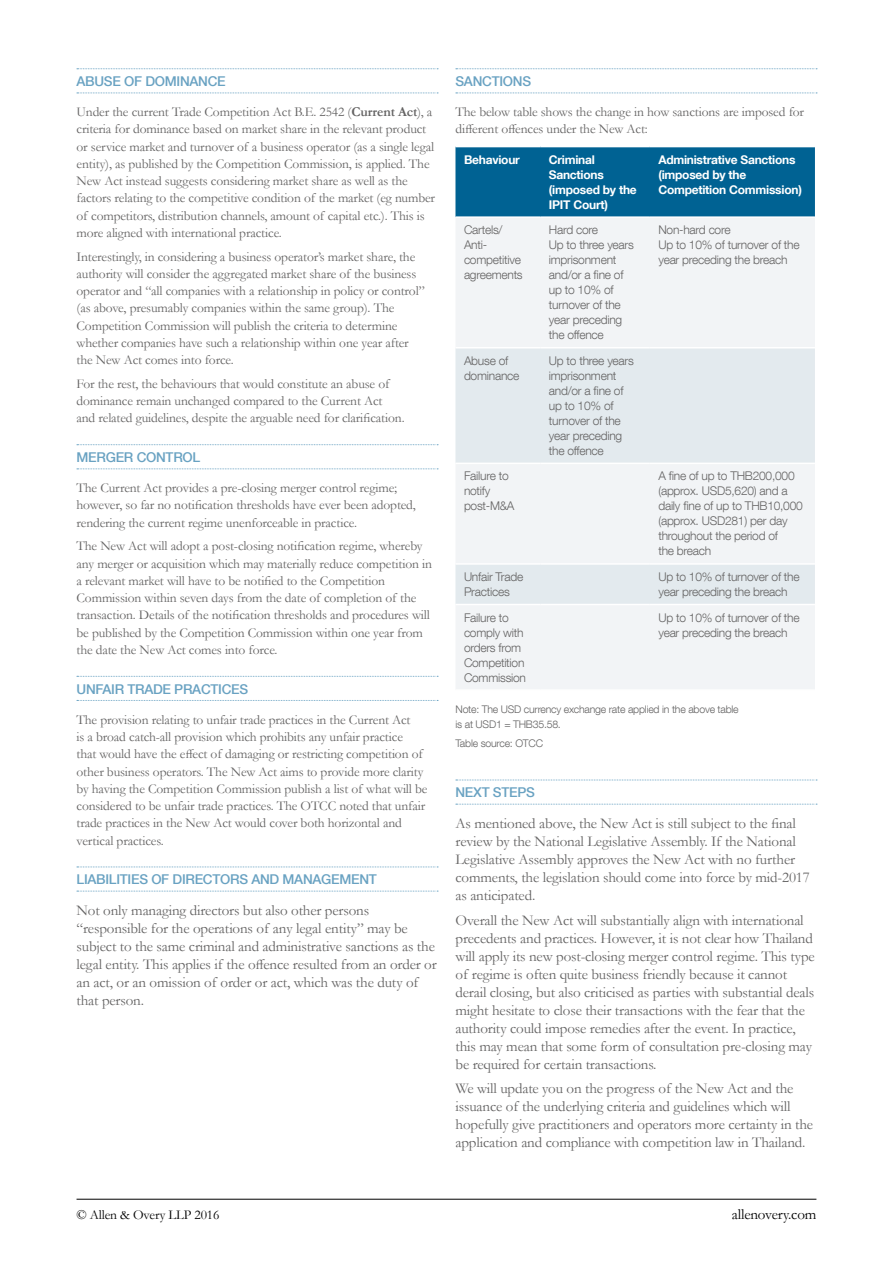
<style>
.page{position:relative;width:893px;height:1263px;background:#fff}
.page>*{position:absolute;margin:0;border:0;box-sizing:border-box;transform-origin:0 0}
.t1{font:15px/18px "Garamond AO";letter-spacing:-.01em;color:#646363}
.t2{font:15px "Garamond AO";letter-spacing:-.01em;color:#000}
.t3{font:13.5px/17.2px "Garamond AO";letter-spacing:-.01em;color:#646363}
.t4{font:500 13.5px "Helvetica Neue LT Com";letter-spacing:-.02em;color:#69a2c2}
.t5{font:13.5px "Garamond AO";letter-spacing:-.01em;color:#000}
.t6{font:300 12px/15px "Helvetica Neue LT Com";letter-spacing:-.02em;color:#646363}
.t7{font:700 12px/15px "Helvetica Neue LT Com";letter-spacing:-.02em;color:#fff}
.t8{font:300 10.5px/15px "Helvetica Neue LT Com";letter-spacing:-.02em;color:#646363}
.s1{font-weight:700}
</style>
<div class="page">
<hr style="left:77px;top:1199px;width:739px;height:1px;background:#000">
<svg style="left:77px;top:68px;width:361px;height:1px"></svg>
<svg style="left:77px;top:93px;width:361px;height:1px"></svg>
<svg style="left:77px;top:444px;width:361px;height:1px"></svg>
<svg style="left:77px;top:468px;width:361px;height:1px"></svg>
<svg style="left:77px;top:676px;width:361px;height:1px"></svg>
<svg style="left:77px;top:700px;width:361px;height:1px"></svg>
<svg style="left:77px;top:866px;width:361px;height:1px"></svg>
<svg style="left:77px;top:891px;width:361px;height:1px"></svg>
<svg style="left:456px;top:68px;width:361px;height:1px"></svg>
<svg style="left:456px;top:93px;width:361px;height:1px"></svg>
<svg style="left:456px;top:780px;width:361px;height:1px"></svg>
<svg style="left:456px;top:804px;width:361px;height:1px"></svg>
<div style="left:455px;top:147px;width:360px;height:69px;background:#006293"></div>
<div style="left:456px;top:218px;width:359px;height:471px;background:#f2f4f6"></div>
<svg style="left:455px;top:348px;width:360px;height:256px;fill:#e3eaee"></svg>
<hr style="left:455px;top:347px;width:85px;height:1px;background:#fff">
<hr style="left:540px;top:347px;width:110px;height:1px;background:#fff">
<hr style="left:650px;top:347px;width:165px;height:1px;background:#fff">
<hr style="left:455px;top:463px;width:85px;height:1px;background:#fff">
<hr style="left:540px;top:463px;width:110px;height:1px;background:#fff">
<hr style="left:650px;top:463px;width:165px;height:1px;background:#fff">
<hr style="left:455px;top:563px;width:85px;height:2px;background:#fff">
<hr style="left:540px;top:563px;width:110px;height:2px;background:#fff">
<hr style="left:650px;top:563px;width:165px;height:2px;background:#fff">
<hr style="left:455px;top:604px;width:85px;height:1px;background:#fff">
<hr style="left:540px;top:604px;width:110px;height:1px;background:#fff">
<hr style="left:650px;top:604px;width:165px;height:1px;background:#fff">
<p class="t4" style="left:77px;top:73px;width:151px">ABUSE OF DOMINANCE</p>
<p class="t3" style="left:77px;top:103px;width:360px">Under the current Trade Competition Act B.E. 2542 (<span class="s1">Current Act</span>), a criteria for dominance based on market share in the relevant product or service market and turnover of a business operator (as a single legal entity), as published by the Competition Commission, is applied. The New Act instead suggests considering market share as well as the factors relating to the competitive condition of the market (eg number of competitors, distribution channels, amount of capital etc.). This is more aligned with international practice.</p>
<p class="t3" style="left:77px;top:247px;width:350px">Interestingly, in considering a business operator’s market share, the authority will consider the aggregated market share of the business operator and “all companies with a relationship in policy or control” (as above, presumably companies within the same group). The Competition Commission will publish the criteria to determine whether companies have such a relationship within one year after the New Act comes into force.</p>
<p class="t3" style="left:77px;top:375px;width:330px">For the rest, the behaviours that would constitute an abuse of dominance remain unchanged compared to the Current Act and related guidelines, despite the arguable need for clarification.</p>
<p class="t4" style="left:77px;top:449px;width:125px">MERGER CONTROL</p>
<p class="t3" style="left:77px;top:479px;width:341px">The Current Act provides a pre-closing merger control regime; however, so far no notification thresholds have ever been adopted, rendering the current regime unenforceable in practice.</p>
<p class="t3" style="left:77px;top:537px;width:357px">The New Act will adopt a post-closing notification regime, whereby any merger or acquisition which may materially reduce competition in a relevant market will have to be notified to the Competition Commission within seven days from the date of completion of the transaction. Details of the notification thresholds and procedures will be published by the Competition Commission within one year from the date the New Act comes into force.</p>
<p class="t4" style="left:77px;top:681px;width:173px">UNFAIR TRADE PRACTICES</p>
<p class="t3" style="left:77px;top:710px;width:352px">The provision relating to unfair trade practices in the Current Act<br>is a broad catch-all provision which prohibits any unfair practice<br>that would have the effect of damaging or restricting competition of other business operators. The New Act aims to provide more clarity by having the Competition Commission publish a list of what will be considered to be unfair trade practices. The OTCC noted that unfair trade practices in the New Act would cover both horizontal and vertical practices.</p>
<p class="t4" style="left:77px;top:871px;width:302px">LIABILITIES OF DIRECTORS AND MANAGEMENT</p>
<p class="t1" style="left:77px;top:901px;width:362px">Not only managing directors but also other persons “responsible for the operations of any legal entity” may be subject to the same criminal and administrative sanctions as the legal entity. This applies if the offence resulted from an order or an act, or an omission of order or act, which was the duty of that person.</p>
<p class="t4" style="left:455px;top:73px;width:77px">SANCTIONS</p>
<p class="t3" style="left:455px;top:103px;width:350px">The below table shows the change in how sanctions are imposed for different offences under the New Act:</p>
<p class="t7" style="left:464px;top:152px;width:57px">Behaviour</p>
<p class="t7" style="left:549px;top:152px;width:89px">Criminal<br>Sanctions (imposed by the<br>IPIT Court)</p>
<p class="t7" style="left:658px;top:152px;width:145px">Administrative Sanctions (imposed by the<br>Competition Commission)</p>
<p class="t6" style="left:464px;top:222px;width:60px">Cartels/<br>Anti&shy;competitive agreements</p>
<p class="t6" style="left:549px;top:222px;width:87px">Hard core<br>Up to three years imprisonment and/or a fine of up to 10% of turnover of the year preceding the offence</p>
<p class="t6" style="left:658px;top:222px;width:143px">Non-hard core<br>Up to 10% of turnover of the year preceding the breach</p>
<p class="t6" style="left:464px;top:353px;width:57px">Abuse of dominance</p>
<p class="t6" style="left:549px;top:353px;width:87px">Up to three years imprisonment and/or a fine of up to 10% of turnover of the year preceding the offence</p>
<p class="t6" style="left:464px;top:468px;width:52px">Failure to notify post-M&amp;A</p>
<p class="t6" style="left:658px;top:468px;width:146px">A fine of up to THB200,000 (approx. USD5,620) and a daily fine of up to THB10,000 (approx. USD281) per day throughout the period of<br>the breach</p>
<p class="t6" style="left:464px;top:569px;width:61px">Unfair Trade<br>Practices</p>
<p class="t6" style="left:658px;top:569px;width:143px">Up to 10% of turnover of the year preceding the breach</p>
<p class="t6" style="left:464px;top:609px;width:64px">Failure to comply with orders from<br>Competition<br>Commission</p>
<p class="t6" style="left:658px;top:609px;width:143px">Up to 10% of turnover of the year preceding the breach</p>
<p class="t8" style="left:455px;top:701px;width:285px">Note: The USD currency exchange rate applied in the above table is at USD1 = THB35.58.</p>
<p class="t8" style="left:455px;top:735px;width:89px">Table source: OTCC</p>
<p class="t4" style="left:455px;top:784px;width:81px">NEXT STEPS</p>
<p class="t1" style="left:455px;top:814px;width:356px">As mentioned above, the New Act is still subject to the final review by the National Legislative Assembly. If the National Legislative Assembly approves the New Act with no further comments, the legislation should come into force by mid-2017 as anticipated.</p>
<p class="t1" style="left:455px;top:910px;width:361px">Overall the New Act will substantially align with international precedents and practices. However, it is not clear how Thailand will apply its new post-closing merger control regime. This type of regime is often quite business friendly because it cannot derail closing, but also criticised as parties with substantial deals might hesitate to close their transactions with the fear that the authority could impose remedies after the event. In practice, this may mean that some form of consultation pre-closing may be required for certain transactions.</p>
<p class="t1" style="left:455px;top:1079px;width:359px">We will update you on the progress of the New Act and the issuance of the underlying criteria and guidelines which will hopefully give practitioners and operators more certainty in the application and compliance with competition law in Thailand.</p>
<p class="t5" style="left:77px;top:1205px;width:144px">© Allen &amp; Overy LLP 2016</p>
<p class="t2" style="left:732px;top:1204px;width:86px">allenovery.com</p>
</div>
